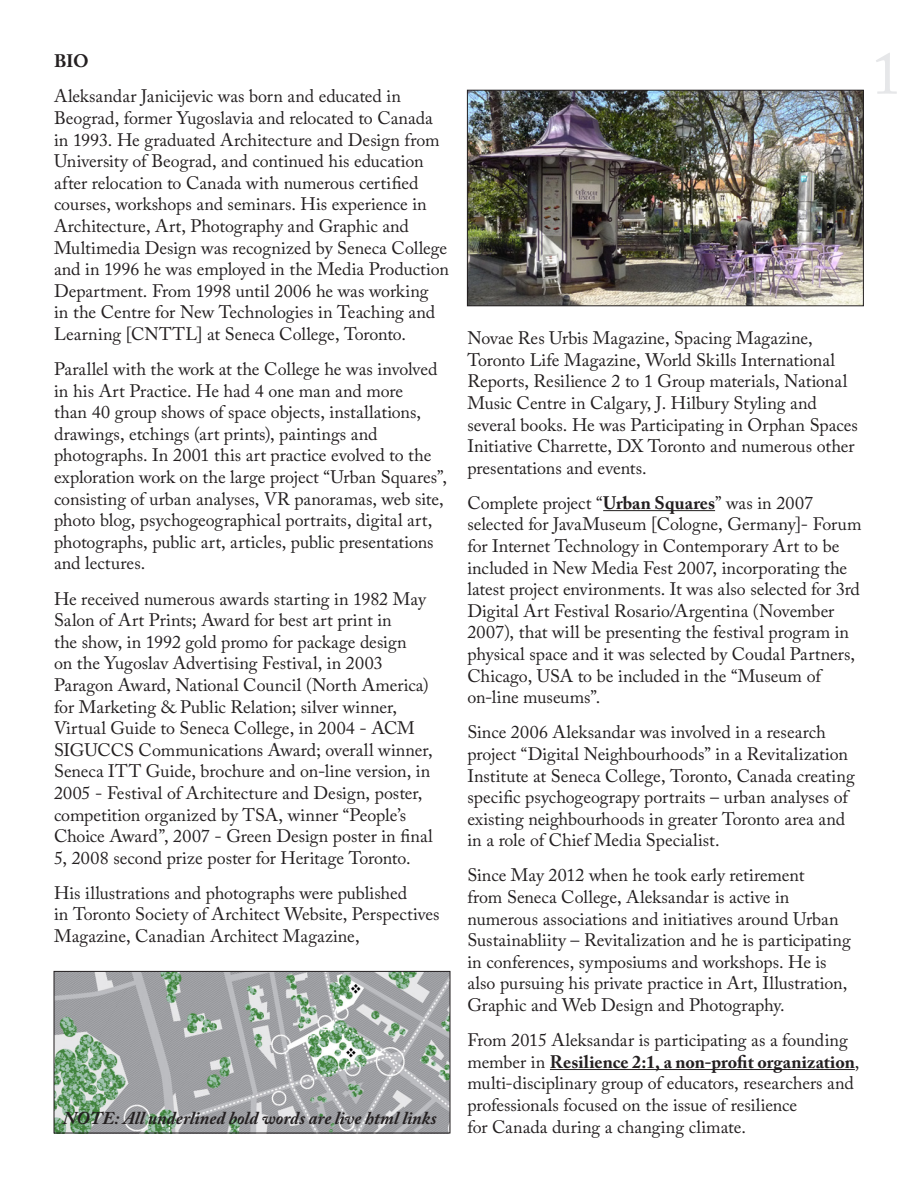
<style>
.page{position:relative;width:918px;height:1188px;background:#fff}
.page>*{position:absolute;margin:0;border:0;box-sizing:border-box;transform-origin:0 0}
.body{font:60px "Adobe Caslon Pro";color:#e6e7e9}
.body-2{font:18px/21.6px "Adobe Caslon Pro";color:#231f20}
.body-3{font:italic 700 18px "Adobe Caslon Pro";color:#231f20}
.body-4{font:700 18px "Adobe Caslon Pro";color:#231f20}
.s1{font-weight:700}
</style>
<div class="page">
<hr style="left:603px;top:510px;width:112px;height:1px;background:#231f20">
<hr style="left:550px;top:1069px;width:305px;height:1px;background:#231f20">
<img style="left:469px;top:92px;width:393px;height:212px">
<div style="left:467px;top:90px;width:397px;height:216px;border:1px solid #231f20"></div>
<img style="left:56px;top:973px;width:392px;height:158px">
<div style="left:54px;top:971px;width:396px;height:162px;border:1px solid #231f20"></div>
<p class="body-4" style="left:54px;top:50px;width:36px">BIO</p>
<p class="body-2" style="left:54px;top:85px;width:397px">Aleksandar Janicijevic was born and educated in Beograd, former Yugoslavia and relocated to Canada in 1993. He graduated Architecture and Design from University of Beograd, and continued his education after relocation to Canada with numerous certified courses, workshops and seminars. His experience in Architecture, Art, Photography and Graphic and Multimedia Design was recognized by Seneca College and in 1996 he was employed in the Media Production Department. From 1998 until 2006 he was working<br>in the Centre for New Technologies in Teaching and Learning [CNTTL] at Seneca College, Toronto.</p>
<p class="body-2" style="left:54px;top:358px;width:395px">Parallel with the work at the College he was involved in his Art Practice. He had 4 one man and more<br>than 40 group shows of space objects, installations, drawings, etchings (art prints), paintings and photographs. In 2001 this art practice evolved to the exploration work on the large project “Urban Squares”, consisting of urban analyses, VR panoramas, web site, photo blog, psychogeographical portraits, digital art, photographs, public art, articles, public presentations and lectures.</p>
<p class="body-2" style="left:54px;top:588px;width:380px">He received numerous awards starting in 1982 May Salon of Art Prints; Award for best art print in<br>the show, in 1992 gold promo for package design<br>on the Yugoslav Advertising Festival, in 2003<br>Paragon Award, National Council (North America) for Marketing &amp; Public Relation; silver winner, Virtual Guide to Seneca College, in 2004 - ACM SIGUCCS Communications Award; overall winner, Seneca ITT Guide, brochure and on-line version, in 2005 - Festival of Architecture and Design, poster, competition organized by TSA, winner “People’s Choice Award”, 2007 - Green Design poster in final 5, 2008 second prize poster for Heritage Toronto.</p>
<p class="body-2" style="left:54px;top:882px;width:387px">His illustrations and photographs were published<br>in Toronto Society of Architect Website, Perspectives<br>Magazine, Canadian Architect Magazine,</p>
<p class="body-3" style="left:63px;top:1107px;width:375px">NOTE: All underlined bold words are live html links</p>
<p class="body" style="left:871px;top:38px;width:31px">1</p>
<p class="body-2" style="left:467px;top:327px;width:392px">Novae Res Urbis Magazine, Spacing Magazine, Toronto Life Magazine, World Skills International Reports, Resilience 2 to 1 Group materials, National Music Centre in Calgary, J. Hilbury Styling and several books. He was Participating in Orphan Spaces Initiative Charrette, DX Toronto and numerous other presentations and events.</p>
<p class="body-2" style="left:467px;top:492px;width:396px">Complete project “<span class="s1">Urban Squares</span>” was in 2007 selected for JavaMuseum [Cologne, Germany]- Forum for Internet Technology in Contemporary Art to be included in New Media Fest 2007, incorporating the latest project environments. It was also selected for 3rd Digital Art Festival Rosario/Argentina (November 2007), that will be presenting the festival program in physical space and it was selected by Coudal Partners, Chicago, USA to be included in the “Museum of on-line museums”.</p>
<p class="body-2" style="left:467px;top:721px;width:389px">Since 2006 Aleksandar was involved in a research project “Digital Neighbourhoods” in a Revitalization Institute at Seneca College, Toronto, Canada creating specific psychogeograpy portraits – urban analyses of existing neighbourhoods in greater Toronto area and in a role of Chief Media Specialist.</p>
<p class="body-2" style="left:467px;top:864px;width:385px">Since May 2012 when he took early retirement<br>from Seneca College, Aleksandar is active in numerous associations and initiatives around Urban Sustainabliity – Revitalization and he is participating in conferences, symposiums and workshops. He is also pursuing his private practice in Art, Illustration, Graphic and Web Design and Photography.</p>
<p class="body-2" style="left:467px;top:1029px;width:394px">From 2015 Aleksandar is participating as a founding member in <span class="s1">Resilience 2:1, a non-profit organization</span>, multi-disciplinary group of educators, researchers and professionals focused on the issue of resilience<br>for Canada during a changing climate.</p>
</div>
